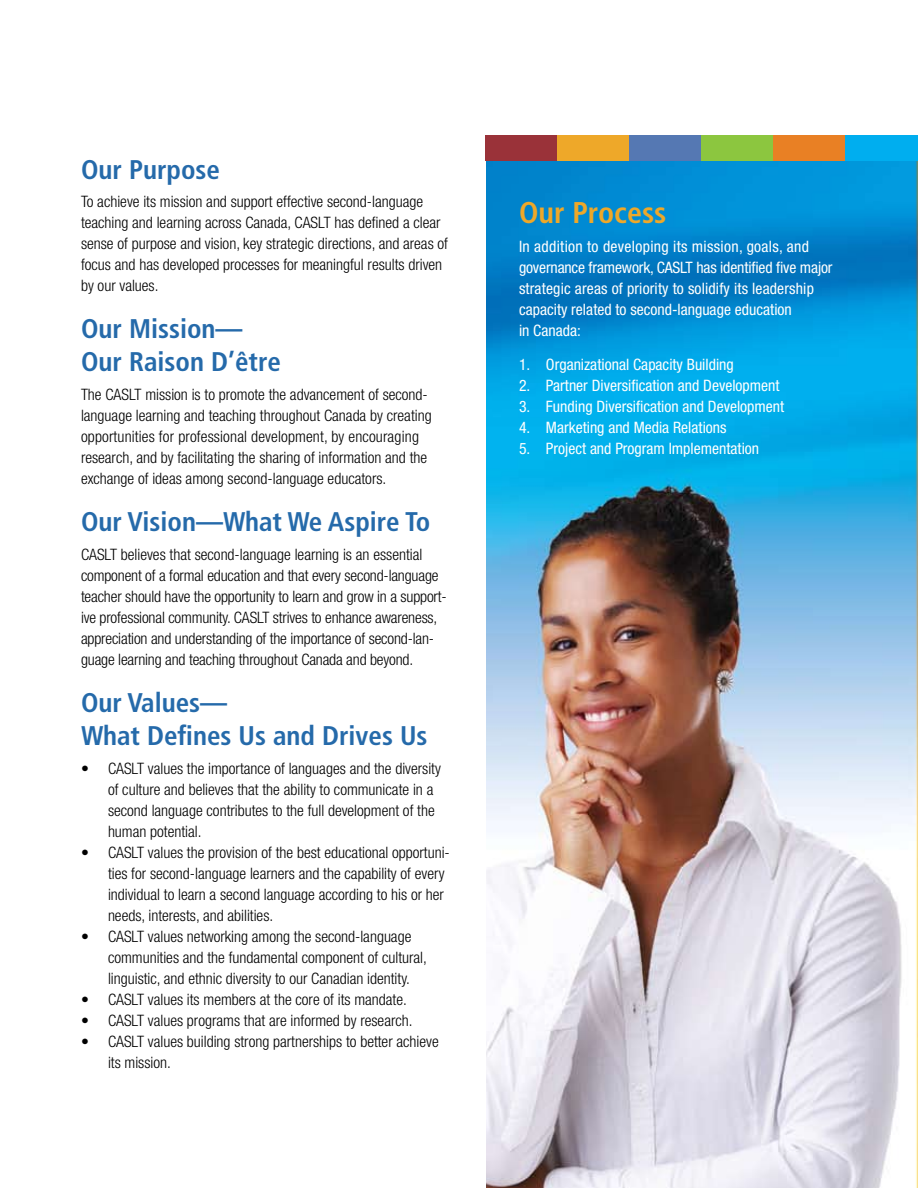
<style>
.page{position:relative;width:918px;height:1188px;background:#fff}
.page>*{position:absolute;margin:0;border:0;box-sizing:border-box;transform-origin:0 0}
.t1{font:700 condensed 30px "Frutiger";color:#eea829}
.t2{font:700 condensed 27px/33px "Frutiger";color:#256aaa}
.t3{font:300 condensed 15.75px/21px "Helvetica Neue";color:#000}
.t4{font:condensed 15.75px/21px "Helvetica Neue";color:#fff}
</style>
<div class="page">
<img style="left:486px;top:160px;width:432px;height:1028px">
<div style="left:486px;top:135px;width:72px;height:25px;background:#9a3239"></div>
<div style="left:558px;top:135px;width:72px;height:25px;background:#eea829"></div>
<div style="left:630px;top:135px;width:72px;height:25px;background:#5578b3"></div>
<div style="left:702px;top:135px;width:72px;height:25px;background:#8cc63f"></div>
<div style="left:774px;top:135px;width:72px;height:25px;background:#e98024"></div>
<div style="left:846px;top:135px;width:72px;height:25px;background:#00aeef"></div>
<h2 class="t2" style="left:81px;top:153px;width:141px">Our Purpose</h2>
<p class="t3" style="left:81px;top:191px;width:369px">To achieve its mission and support effective second-language teaching and learning across Canada, CASLT has defined a clear sense of purpose and vision, key strategic directions, and areas of focus and has developed processes for meaningful results driven by our values.</p>
<h2 class="t2" style="left:81px;top:313px;width:201px">Our Mission—<br>Our Raison D’être</h2>
<p class="t3" style="left:81px;top:384px;width:352px">The CASLT mission is to promote the advancement of second&shy;language learning and teaching throughout Canada by creating opportunities for professional development, by encouraging research, and by facilitating the sharing of information and the exchange of ideas among second-language educators.</p>
<h2 class="t2" style="left:81px;top:505px;width:351px">Our Vision—What We Aspire To</h2>
<p class="t3" style="left:81px;top:544px;width:367px">CASLT believes that second-language learning is an essential component of a formal education and that every second-language teacher should have the opportunity to learn and grow in a support&shy;ive professional community. CASLT strives to enhance awareness, appreciation and understanding of the importance of second-lan&shy;guage learning and teaching throughout Canada and beyond.</p>
<h2 class="t2" style="left:81px;top:686px;width:348px">Our Values—<br>What Defines Us and Drives Us</h2>
<p class="t3" style="left:108px;top:757px;width:334px;text-indent:-27px">• CASLT values the importance of languages and the diversity of culture and believes that the ability to communicate in a second language contributes to the full development of the human potential.</p>
<p class="t3" style="left:108px;top:841px;width:343px;text-indent:-27px">• CASLT values the provision of the best educational opportuni&shy;ties for second-language learners and the capability of every individual to learn a second language according to his or her needs, interests, and abilities.</p>
<p class="t3" style="left:108px;top:925px;width:320px;text-indent:-27px">• CASLT values networking among the second-language communities and the fundamental component of cultural, linguistic, and ethnic diversity to our Canadian identity.</p>
<p class="t3" style="left:81px;top:988px;width:327px">• CASLT values its members at the core of its mandate.</p>
<p class="t3" style="left:81px;top:1009px;width:333px">• CASLT values programs that are informed by research.</p>
<p class="t3" style="left:108px;top:1030px;width:332px;text-indent:-27px">• CASLT values building strong partnerships to better achieve its mission.</p>
<h1 class="t1" style="left:519px;top:195px;width:149px">Our Process</h1>
<p class="t4" style="left:519px;top:236px;width:315px">In addition to developing its mission, goals, and governance framework, CASLT has identified five major strategic areas of priority to solidify its leadership capacity related to second-language education<br>in Canada:</p>
<p class="t4" style="left:519px;top:354px;width:216px">1. Organizational Capacity Building</p>
<p class="t4" style="left:519px;top:375px;width:262px">2. Partner Diversification and Development</p>
<p class="t4" style="left:519px;top:396px;width:267px">3. Funding Diversification and Development</p>
<p class="t4" style="left:519px;top:417px;width:209px">4. Marketing and Media Relations</p>
<p class="t4" style="left:519px;top:438px;width:242px">5. Project and Program Implementation</p>
</div>
